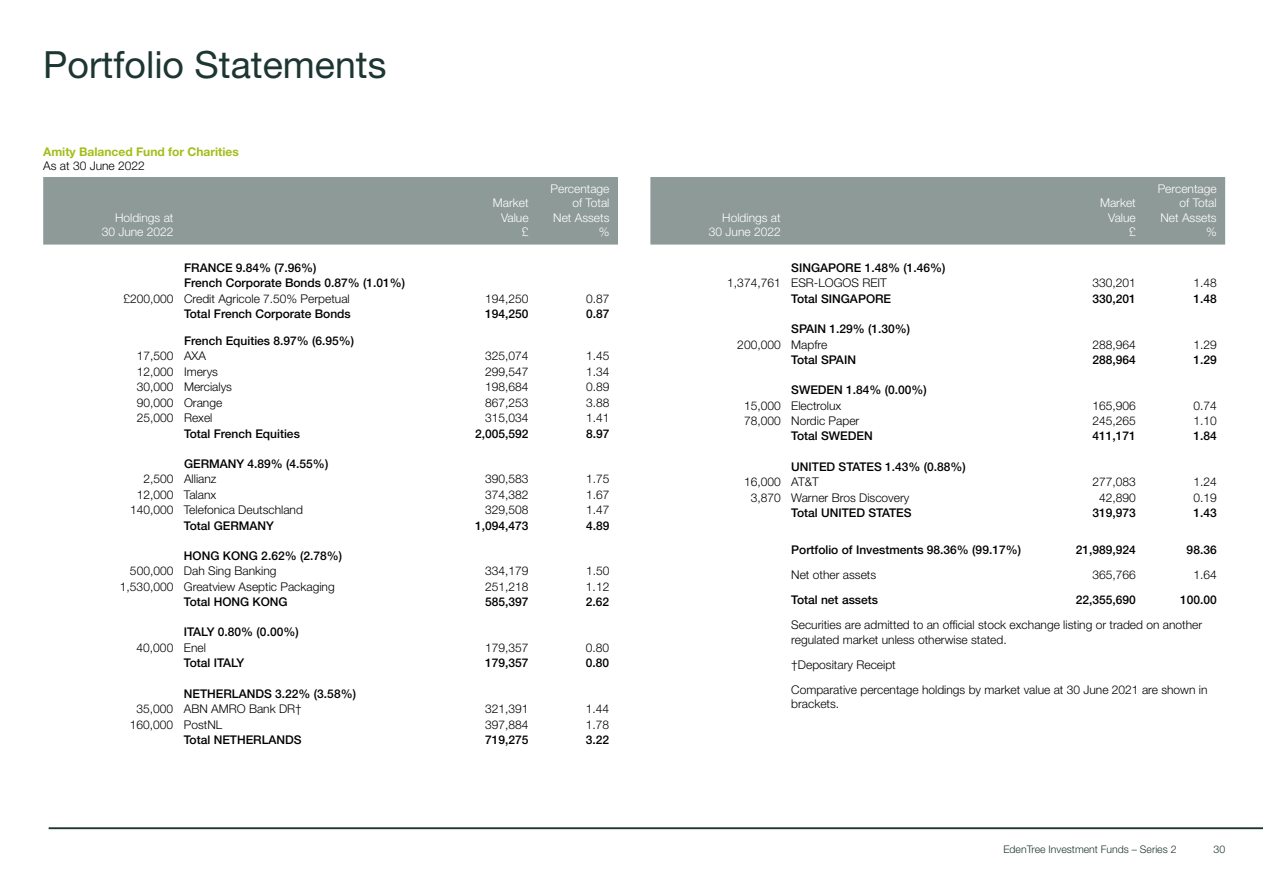
<style>
.page{position:relative;width:1263px;height:894px;background:#fff}
.page>*{position:absolute;margin:0;border:0;box-sizing:border-box;transform-origin:0 0}
.t1{font:37.5px "Helvetica Neue";color:#1d3632}
.t2{font:300 12px/14.4px "Helvetica Neue";color:#000}
.t3{font:500 12px/15.3px "Helvetica Neue";color:#000}
.t4{font:300 12px/14.4px "Helvetica Neue";color:#fff;text-align:right}
.t5{font:700 12px "Helvetica Neue";color:#a2be1a}
.t6{font:300 10.5px "Helvetica Neue";color:#1d3632}
</style>
<div class="page">
<hr style="left:49px;top:827px;width:1214px;height:1px;background:#1d3632">
<div style="left:43px;top:177px;width:575px;height:67px;background:#8e9a98"></div>
<div style="left:650px;top:177px;width:575px;height:67px;background:#8e9a98"></div>
<h1 class="t1" style="left:43px;top:42px;width:345px">Portfolio Statements</h1>
<p class="t5" style="left:43px;top:144px;width:197px">Amity Balanced Fund for Charities</p>
<p class="t2" style="left:43px;top:158px;width:103px">As at 30 June 2022</p>
<p class="t4" style="left:102px;top:210px;width:73px">Holdings at<br>30 June 2022</p>
<p class="t4" style="left:493px;top:195px;width:37px">Market<br>Value £</p>
<p class="t4" style="left:550px;top:181px;width:60px">Percentage of Total<br>Net Assets %</p>
<p class="t3" style="left:184px;top:260px;width:222px">FRANCE 9.84% (7.96%)<br>French Corporate Bonds 0.87% (1.01%)</p>
<p class="t2" style="left:123px;top:291px;width:228px">£200,000 Credit Agricole 7.50% Perpetual</p>
<p class="t2" style="left:485px;top:291px;width:45px">194,250</p>
<p class="t2" style="left:586px;top:291px;width:25px">0.87</p>
<p class="t3" style="left:184px;top:306px;width:168px">Total French Corporate Bonds</p>
<p class="t3" style="left:485px;top:306px;width:45px">194,250</p>
<p class="t3" style="left:586px;top:306px;width:25px">0.87</p>
<p class="t3" style="left:184px;top:333px;width:172px">French Equities 8.97% (6.95%)</p>
<p class="t2" style="left:137px;top:348px;width:71px">17,500 AXA</p>
<p class="t2" style="left:485px;top:348px;width:45px">325,074</p>
<p class="t2" style="left:586px;top:348px;width:25px">1.45</p>
<p class="t2" style="left:137px;top:364px;width:83px">12,000 Imerys</p>
<p class="t2" style="left:485px;top:364px;width:45px">299,547</p>
<p class="t2" style="left:586px;top:364px;width:25px">1.34</p>
<p class="t2" style="left:137px;top:379px;width:97px">30,000 Mercialys</p>
<p class="t2" style="left:485px;top:379px;width:45px">198,684</p>
<p class="t2" style="left:586px;top:379px;width:25px">0.89</p>
<p class="t2" style="left:137px;top:395px;width:87px">90,000 Orange</p>
<p class="t2" style="left:485px;top:395px;width:45px">867,253</p>
<p class="t2" style="left:586px;top:395px;width:25px">3.88</p>
<p class="t2" style="left:137px;top:410px;width:77px">25,000 Rexel</p>
<p class="t2" style="left:485px;top:410px;width:45px">315,034</p>
<p class="t2" style="left:586px;top:410px;width:25px">1.41</p>
<p class="t3" style="left:184px;top:425px;width:117px">Total French Equities</p>
<p class="t3" style="left:475px;top:425px;width:55px">2,005,592</p>
<p class="t3" style="left:586px;top:425px;width:25px">8.97</p>
<p class="t3" style="left:184px;top:455px;width:146px">GERMANY 4.89% (4.55%)</p>
<p class="t2" style="left:143px;top:471px;width:75px">2,500 Allianz</p>
<p class="t2" style="left:485px;top:471px;width:45px">390,583</p>
<p class="t2" style="left:586px;top:471px;width:25px">1.75</p>
<p class="t2" style="left:137px;top:487px;width:81px">12,000 Talanx</p>
<p class="t2" style="left:485px;top:487px;width:45px">374,382</p>
<p class="t2" style="left:586px;top:487px;width:25px">1.67</p>
<p class="t2" style="left:130px;top:502px;width:174px">140,000 Telefonica Deutschland</p>
<p class="t2" style="left:485px;top:502px;width:45px">329,508</p>
<p class="t2" style="left:586px;top:502px;width:25px">1.47</p>
<p class="t3" style="left:184px;top:517px;width:92px">Total GERMANY</p>
<p class="t3" style="left:475px;top:517px;width:55px">1,094,473</p>
<p class="t3" style="left:586px;top:517px;width:25px">4.89</p>
<p class="t3" style="left:184px;top:547px;width:160px">HONG KONG 2.62% (2.78%)</p>
<p class="t2" style="left:130px;top:563px;width:148px">500,000 Dah Sing Banking</p>
<p class="t2" style="left:485px;top:563px;width:45px">334,179</p>
<p class="t2" style="left:586px;top:563px;width:25px">1.50</p>
<p class="t2" style="left:120px;top:579px;width:216px">1,530,000 Greatview Aseptic Packaging</p>
<p class="t2" style="left:485px;top:579px;width:45px">251,218</p>
<p class="t2" style="left:586px;top:579px;width:25px">1.12</p>
<p class="t3" style="left:184px;top:594px;width:105px">Total HONG KONG</p>
<p class="t3" style="left:485px;top:594px;width:45px">585,397</p>
<p class="t3" style="left:586px;top:594px;width:25px">2.62</p>
<p class="t3" style="left:184px;top:624px;width:116px">ITALY 0.80% (0.00%)</p>
<p class="t2" style="left:137px;top:640px;width:71px">40,000 Enel</p>
<p class="t2" style="left:485px;top:640px;width:45px">179,357</p>
<p class="t2" style="left:586px;top:640px;width:25px">0.80</p>
<p class="t3" style="left:184px;top:655px;width:62px">Total ITALY</p>
<p class="t3" style="left:485px;top:655px;width:45px">179,357</p>
<p class="t3" style="left:586px;top:655px;width:25px">0.80</p>
<p class="t3" style="left:184px;top:685px;width:174px">NETHERLANDS 3.22% (3.58%)</p>
<p class="t2" style="left:137px;top:701px;width:167px">35,000 ABN AMRO Bank DR†</p>
<p class="t2" style="left:485px;top:701px;width:45px">321,391</p>
<p class="t2" style="left:586px;top:701px;width:25px">1.44</p>
<p class="t2" style="left:130px;top:716px;width:94px">160,000 PostNL</p>
<p class="t2" style="left:485px;top:716px;width:45px">397,884</p>
<p class="t2" style="left:586px;top:716px;width:25px">1.78</p>
<p class="t3" style="left:184px;top:731px;width:119px">Total NETHERLANDS</p>
<p class="t3" style="left:485px;top:731px;width:45px">719,275</p>
<p class="t3" style="left:586px;top:731px;width:25px">3.22</p>
<p class="t4" style="left:709px;top:210px;width:73px">Holdings at<br>30 June 2022</p>
<p class="t4" style="left:1100px;top:195px;width:37px">Market<br>Value £</p>
<p class="t4" style="left:1157px;top:181px;width:60px">Percentage of Total<br>Net Assets %</p>
<p class="t3" style="left:791px;top:260px;width:156px">SINGAPORE 1.48% (1.46%)</p>
<p class="t2" style="left:727px;top:275px;width:161px">1,374,761 ESR-LOGOS REIT</p>
<p class="t2" style="left:1092px;top:275px;width:45px">330,201</p>
<p class="t2" style="left:1193px;top:275px;width:25px">1.48</p>
<p class="t3" style="left:791px;top:290px;width:101px">Total SINGAPORE</p>
<p class="t3" style="left:1092px;top:290px;width:45px">330,201</p>
<p class="t3" style="left:1193px;top:290px;width:25px">1.48</p>
<p class="t3" style="left:791px;top:321px;width:120px">SPAIN 1.29% (1.30%)</p>
<p class="t2" style="left:737px;top:336px;width:91px">200,000 Mapfre</p>
<p class="t2" style="left:1092px;top:336px;width:45px">288,964</p>
<p class="t2" style="left:1193px;top:336px;width:25px">1.29</p>
<p class="t3" style="left:791px;top:352px;width:66px">Total SPAIN</p>
<p class="t3" style="left:1092px;top:352px;width:45px">288,964</p>
<p class="t3" style="left:1193px;top:352px;width:25px">1.29</p>
<p class="t3" style="left:791px;top:382px;width:137px">SWEDEN 1.84% (0.00%)</p>
<p class="t2" style="left:744px;top:398px;width:99px">15,000 Electrolux</p>
<p class="t2" style="left:1092px;top:398px;width:45px">165,906</p>
<p class="t2" style="left:1193px;top:398px;width:25px">0.74</p>
<p class="t2" style="left:744px;top:413px;width:117px">78,000 Nordic Paper</p>
<p class="t2" style="left:1092px;top:413px;width:45px">245,265</p>
<p class="t2" style="left:1193px;top:413px;width:25px">1.10</p>
<p class="t3" style="left:791px;top:428px;width:83px">Total SWEDEN</p>
<p class="t3" style="left:1092px;top:428px;width:45px">411,171</p>
<p class="t3" style="left:1193px;top:428px;width:25px">1.84</p>
<p class="t3" style="left:791px;top:458px;width:176px">UNITED STATES 1.43% (0.88%)</p>
<p class="t2" style="left:744px;top:474px;width:76px">16,000 AT&amp;T</p>
<p class="t2" style="left:1092px;top:474px;width:45px">277,083</p>
<p class="t2" style="left:1193px;top:474px;width:25px">1.24</p>
<p class="t2" style="left:750px;top:490px;width:160px">3,870 Warner Bros Discovery</p>
<p class="t2" style="left:1099px;top:490px;width:38px">42,890</p>
<p class="t2" style="left:1193px;top:490px;width:25px">0.19</p>
<p class="t3" style="left:791px;top:505px;width:122px">Total UNITED STATES</p>
<p class="t3" style="left:1092px;top:505px;width:45px">319,973</p>
<p class="t3" style="left:1193px;top:505px;width:25px">1.43</p>
<p class="t3" style="left:791px;top:541px;width:231px">Portfolio of Investments 98.36% (99.17%)</p>
<p class="t3" style="left:1075px;top:541px;width:62px">21,989,924</p>
<p class="t3" style="left:1186px;top:541px;width:32px">98.36</p>
<p class="t2" style="left:791px;top:567px;width:86px">Net other assets</p>
<p class="t2" style="left:1092px;top:567px;width:45px">365,766</p>
<p class="t2" style="left:1193px;top:567px;width:25px">1.64</p>
<p class="t3" style="left:791px;top:591px;width:88px">Total net assets</p>
<p class="t3" style="left:1075px;top:591px;width:62px">22,355,690</p>
<p class="t3" style="left:1180px;top:591px;width:38px">100.00</p>
<p class="t2" style="left:791px;top:617px;width:412px">Securities are admitted to an official stock exchange listing or traded on another regulated market unless otherwise stated.</p>
<p class="t2" style="left:791px;top:651px;width:418px;line-height:25.2px">†Depositary Receipt<br>Comparative percentage holdings by market value at 30 June 2021 are shown in</p>
<p class="t2" style="left:791px;top:696px;width:50px">brackets.</p>
<p class="t6" style="left:1003px;top:842px;width:175px">EdenTree Investment Funds – Series 2</p>
<p class="t6" style="left:1213px;top:842px;width:13px">30</p>
</div>
